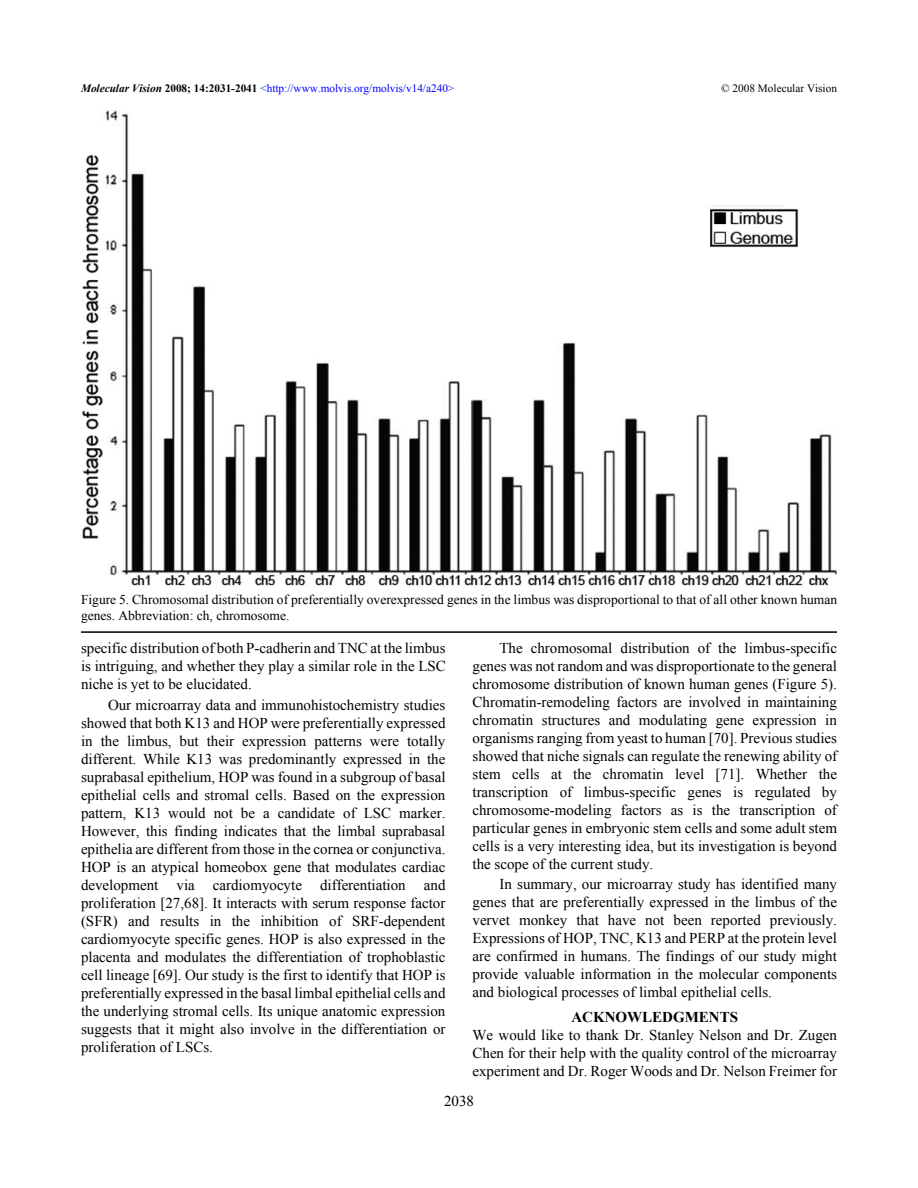
<style>
.page{position:relative;width:918px;height:1188px;background:#fff}
.page>*{position:absolute;margin:0;border:0;box-sizing:border-box;transform-origin:0 0}
.t1{font:15px/18px "Times New Roman";color:#000;text-align:justify}
.t2{font:700 15px "Times New Roman";color:#000}
.t3{font:13.5px/16.2px "Times New Roman";color:#000}
.t4{font:11.25px "Times New Roman";color:#00f}
.t5{font:11.25px "Times New Roman";color:#000}
.s1{font-weight:700;font-style:italic;color:#000}
.s2{font-weight:700;color:#000}
</style>
<div class="page">
<img style="left:81px;top:110px;width:756px;height:476px">
<hr style="left:81px;top:631px;width:756px;height:2px;background:#000">
<p class="t4" style="left:81px;top:82px;width:375px"><span class="s1">Molecular Vision</span> <span class="s2">2008; 14:2031-2041</span> &lt;http://www.molvis.org/molvis/v14/a240&gt;</p>
<p class="t5" style="left:721px;top:82px;width:117px">© 2008 Molecular Vision</p>
<p class="t3" style="left:81px;top:591px;width:758px">Figure 5. Chromosomal distribution of preferentially overexpressed genes in the limbus was disproportional to that of all other known human genes. Abbreviation: ch, chromosome.</p>
<p class="t1" style="left:81px;top:639px;width:366px">specific distribution of both P-cadherin and TNC at the limbus is intriguing, and whether they play a similar role in the LSC niche is yet to be elucidated.</p>
<p class="t1" style="left:81px;top:696px;width:366px;text-indent:27px">Our microarray data and immunohistochemistry studies showed that both K13 and HOP were preferentially expressed in the limbus, but their expression patterns were totally different. While K13 was predominantly expressed in the suprabasal epithelium, HOP was found in a subgroup of basal epithelial cells and stromal cells. Based on the expression pattern, K13 would not be a candidate of LSC marker.<br>However, this finding indicates that the limbal suprabasal epithelia are different from those in the cornea or conjunctiva.<br>HOP is an atypical homeobox gene that modulates cardiac development via cardiomyocyte differentiation and proliferation [27,68]. It interacts with serum response factor (SFR) and results in the inhibition of SRF-dependent cardiomyocyte specific genes. HOP is also expressed in the placenta and modulates the differentiation of trophoblastic cell lineage [69]. Our study is the first to identify that HOP is preferentially expressed in the basal limbal epithelial cells and the underlying stromal cells. Its unique anatomic expression suggests that it might also involve in the differentiation or proliferation of LSCs.</p>
<p class="t1" style="left:472px;top:639px;width:366px;text-indent:27px">The chromosomal distribution of the limbus-specific genes was not random and was disproportionate to the general chromosome distribution of known human genes (Figure 5).<br>Chromatin-remodeling factors are involved in maintaining chromatin structures and modulating gene expression in organisms ranging from yeast to human [70]. Previous studies showed that niche signals can regulate the renewing ability of stem cells at the chromatin level [71]. Whether the transcription of limbus-specific genes is regulated by chromosome-modeling factors as is the transcription of particular genes in embryonic stem cells and some adult stem cells is a very interesting idea, but its investigation is beyond the scope of the current study.</p>
<p class="t1" style="left:472px;top:875px;width:366px;text-indent:27px">In summary, our microarray study has identified many genes that are preferentially expressed in the limbus of the vervet monkey that have not been reported previously.<br>Expressions of HOP, TNC, K13 and PERP at the protein level are confirmed in humans. The findings of our study might provide valuable information in the molecular components and biological processes of limbal epithelial cells.</p>
<p class="t2" style="left:571px;top:1009px;width:168px">ACKNOWLEDGMENTS</p>
<p class="t1" style="left:472px;top:1026px;width:366px">We would like to thank Dr. Stanley Nelson and Dr. Zugen Chen for their help with the quality control of the microarray experiment and Dr. Roger Woods and Dr. Nelson Freimer for</p>
<p class="t1" style="left:444px;top:1092px;width:31px">2038</p>
</div>
